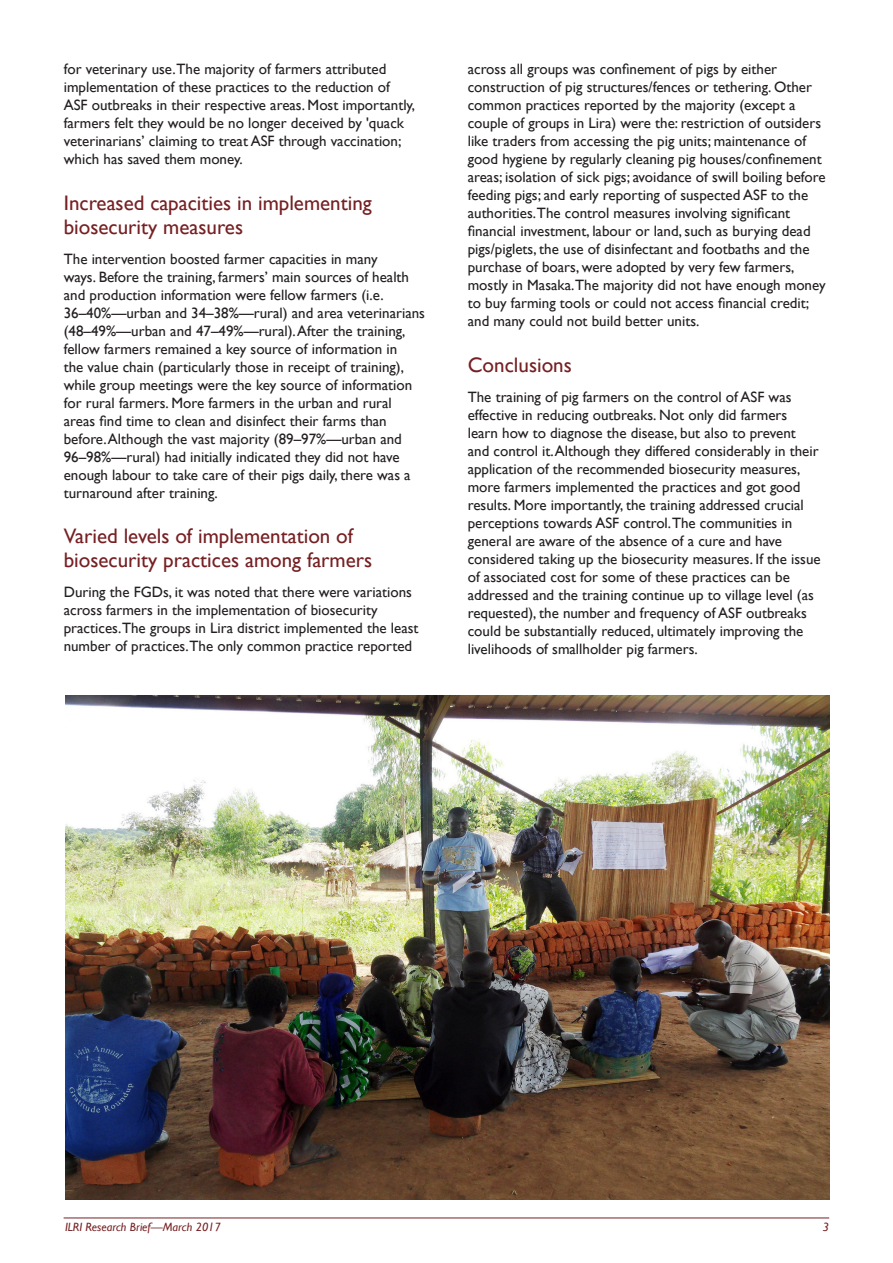
<style>
.page{position:relative;width:893px;height:1263px;background:#fff}
.page>*{position:absolute;margin:0;border:0;box-sizing:border-box;transform-origin:0 0}
.Heading_1{font:21px/24px "Gill Sans";color:#762023}
.Table_Title{font:15px/18px "Gill Sans";color:#231f20}
.t1{font:italic 12px "Gill Sans";color:#762123}
</style>
<div class="page">
<hr style="left:64px;top:1218px;width:765px;height:1px;background:#762123">
<img style="left:65px;top:695px;width:764px;height:504px">
<p class="Table_Title" style="left:64px;top:60px;width:353px">for veterinary use.The majority of farmers attributed implementation of these practices to the reduction of ASF outbreaks in their respective areas. Most importantly, farmers felt they would be no longer deceived by 'quack veterinarians’ claiming to treat ASF through vaccination; which has saved them money.</p>
<p class="Heading_1" style="left:64px;top:191px;width:310px">Increased capacities in implementing biosecurity measures</p>
<p class="Table_Title" style="left:64px;top:250px;width:363px">The intervention boosted farmer capacities in many<br>ways. Before the training, farmers’ main sources of health and production information were fellow farmers (i.e.<br>36–40%—urban and 34–38%—rural) and area veterinarians (48–49%—urban and 47–49%—rural). After the training, fellow farmers remained a key source of information in<br>the value chain (particularly those in receipt of training), while group meetings were the key source of information for rural farmers. More farmers in the urban and rural areas find time to clean and disinfect their farms than before. Although the vast majority (89–97%—urban and 96–98%—rural) had initially indicated they did not have enough labour to take care of their pigs daily, there was a turnaround after training.</p>
<p class="Heading_1" style="left:64px;top:525px;width:310px">Varied levels of implementation of biosecurity practices among farmers</p>
<p class="Table_Title" style="left:64px;top:584px;width:356px">During the FGDs, it was noted that there were variations across farmers in the implementation of biosecurity practices.The groups in Lira district implemented the least number of practices.The only common practice reported</p>
<p class="Table_Title" style="left:468px;top:60px;width:359px">across all groups was confinement of pigs by either construction of pig structures/fences or tethering. Other common practices reported by the majority (except a couple of groups in Lira) were the: restriction of outsiders like traders from accessing the pig units; maintenance of good hygiene by regularly cleaning pig houses/confinement areas; isolation of sick pigs; avoidance of swill boiling before feeding pigs; and early reporting of suspected ASF to the authorities.The control measures involving significant financial investment, labour or land, such as burying dead pigs/piglets, the use of disinfectant and footbaths and the purchase of boars, were adopted by very few farmers, mostly in Masaka.The majority did not have enough money to buy farming tools or could not access financial credit; and many could not build better units.</p>
<p class="Heading_1" style="left:468px;top:353px;width:106px">Conclusions</p>
<p class="Table_Title" style="left:468px;top:388px;width:354px">The training of pig farmers on the control of ASF was effective in reducing outbreaks. Not only did farmers learn how to diagnose the disease, but also to prevent and control it. Although they differed considerably in their application of the recommended biosecurity measures, more farmers implemented the practices and got good results. More importantly, the training addressed crucial perceptions towards ASF control.The communities in general are aware of the absence of a cure and have considered taking up the biosecurity measures. If the issue of associated cost for some of these practices can be addressed and the training continue up to village level (as requested), the number and frequency of ASF outbreaks could be substantially reduced, ultimately improving the livelihoods of smallholder pig farmers.</p>
<p class="t1" style="left:65px;top:1220px;width:157px">ILRI Research Brief—March 2017</p>
<p class="t1" style="left:823px;top:1220px;width:8px">3</p>
</div>
